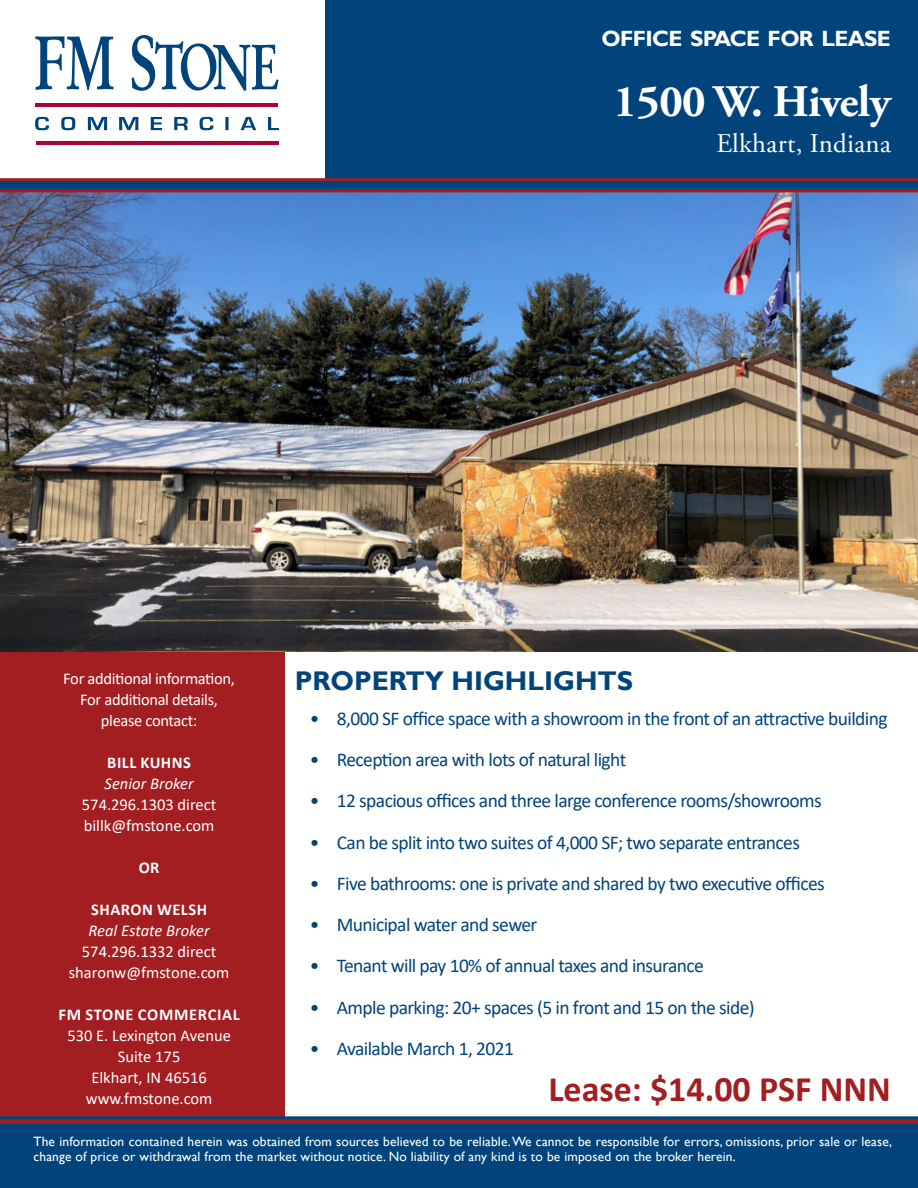
<style>
.page{position:relative;width:918px;height:1188px;background:#fff}
.page>*{position:absolute;margin:0;border:0;box-sizing:border-box;transform-origin:0 0}
.t1{font:700 45px "Adobe Garamond Pro";letter-spacing:-.01em;color:#fff}
.t2{font:700 36px "Calibri";color:#a31e21}
.t3{font:700 27px "Gill Sans";color:#00447b}
.t4{font:27px "Adobe Garamond Pro";letter-spacing:.01em;color:#fff}
.t5{font:700 22.05px "Gill Sans";letter-spacing:-.03em;color:#fff}
.t6{font:19.5px "Calibri";letter-spacing:-.03em;color:#00447b}
.t7{font:16.5px "Calibri";color:#fff}
.t8{font:16.5px "Calibri";letter-spacing:-.02em;color:#fff}
.t9{font:700 16.5px "Calibri";letter-spacing:.03em;color:#fff}
.t10{font:italic 16.5px "Calibri";color:#fff}
.t11{font:13.5px/15px "Gill Sans";letter-spacing:.01em;color:#fff}
</style>
<div class="page">
<div style="left:325px;top:0;width:593px;height:179px;background:#00447b"></div>
<svg style="left:35px;top:36px;width:79px;height:54px"></svg>
<svg style="left:132px;top:35px;width:147px;height:56px"></svg>
<svg style="left:35px;top:117px;width:14px;height:13px"></svg>
<svg style="left:61px;top:117px;width:14px;height:13px"></svg>
<svg style="left:88px;top:117px;width:19px;height:13px"></svg>
<svg style="left:119px;top:117px;width:19px;height:13px"></svg>
<svg style="left:151px;top:117px;width:11px;height:13px"></svg>
<svg style="left:174px;top:117px;width:14px;height:13px"></svg>
<svg style="left:200px;top:117px;width:13px;height:13px"></svg>
<svg style="left:225px;top:117px;width:4px;height:13px"></svg>
<svg style="left:241px;top:117px;width:15px;height:13px"></svg>
<svg style="left:268px;top:117px;width:11px;height:13px"></svg>
<hr style="left:35px;top:103px;width:243px;height:4px;background:#ab0333">
<hr style="left:36px;top:141px;width:243px;height:4px;background:#ab0333">
<div style="left:0;top:1124px;width:918px;height:64px;background:#00447b"></div>
<div style="left:0;top:651px;width:285px;height:473px;background:#a31e21"></div>
<img style="left:0;top:192px;width:918px;height:459px">
<svg style="left:0;top:1116px;width:918px;height:8px;background:#65334b"></svg>
<svg style="left:0;top:178px;width:918px;height:14px;background:#423557"></svg>
<p class="t5" style="left:601px;top:25px;width:291px">OFFICE SPACE FOR LEASE</p>
<p class="t1" style="left:613px;top:76px;width:279px">1500 W. Hively</p>
<p class="t4" style="left:716px;top:127px;width:176px">Elkhart, Indiana</p>
<p class="t8" style="left:63px;top:667px;width:173px">For additional information,</p>
<p class="t8" style="left:80px;top:688px;width:139px">For additional details,</p>
<p class="t8" style="left:101px;top:709px;width:98px">please contact:</p>
<p class="t9" style="left:107px;top:751px;width:85px">BILL KUHNS</p>
<p class="t10" style="left:105px;top:772px;width:91px">Senior Broker</p>
<p class="t7" style="left:82px;top:793px;width:136px">574.296.1303 direct</p>
<p class="t7" style="left:84px;top:814px;width:132px">billk@fmstone.com</p>
<p class="t9" style="left:139px;top:856px;width:22px">OR</p>
<p class="t9" style="left:91px;top:898px;width:117px">SHARON WELSH</p>
<p class="t10" style="left:89px;top:919px;width:123px">Real Estate Broker</p>
<p class="t7" style="left:82px;top:940px;width:136px">574.296.1332 direct</p>
<p class="t7" style="left:69px;top:961px;width:162px">sharonw@fmstone.com</p>
<p class="t9" style="left:59px;top:1003px;width:183px">FM STONE COMMERCIAL</p>
<p class="t7" style="left:67px;top:1024px;width:165px">530 E. Lexington Avenue</p>
<p class="t7" style="left:118px;top:1045px;width:64px">Suite 175</p>
<p class="t7" style="left:91px;top:1066px;width:117px">Elkhart, IN 46516</p>
<p class="t7" style="left:86px;top:1087px;width:128px">www.fmstone.com</p>
<p class="t3" style="left:295px;top:664px;width:340px">PROPERTY HIGHLIGHTS</p>
<p class="t6" style="left:310px;top:705px;width:579px">• 8,000 SF office space with a showroom in the front of an attractive building</p>
<p class="t6" style="left:310px;top:746px;width:318px">• Reception area with lots of natural light</p>
<p class="t6" style="left:310px;top:787px;width:513px">• 12 spacious offices and three large conference rooms/showrooms</p>
<p class="t6" style="left:310px;top:829px;width:492px">• Can be split into two suites of 4,000 SF; two separate entrances</p>
<p class="t6" style="left:310px;top:870px;width:517px">• Five bathrooms: one is private and shared by two executive offices</p>
<p class="t6" style="left:310px;top:911px;width:229px">• Municipal water and sewer</p>
<p class="t6" style="left:310px;top:952px;width:396px">• Tenant will pay 10% of annual taxes and insurance</p>
<p class="t6" style="left:310px;top:994px;width:446px">• Ample parking: 20+ spaces (5 in front and 15 on the side)</p>
<p class="t6" style="left:310px;top:1035px;width:206px">• Available March 1, 2021</p>
<p class="t2" style="left:548px;top:1063px;width:344px">Lease: $14.00 PSF NNN</p>
<p class="t11" style="left:33px;top:1135px;width:860px">The information contained herein was obtained from sources believed to be reliable. We cannot be responsible for errors, omissions, prior sale or lease, change of price or withdrawal from the market without notice. No liability of any kind is to be imposed on the broker herein.</p>
</div>
